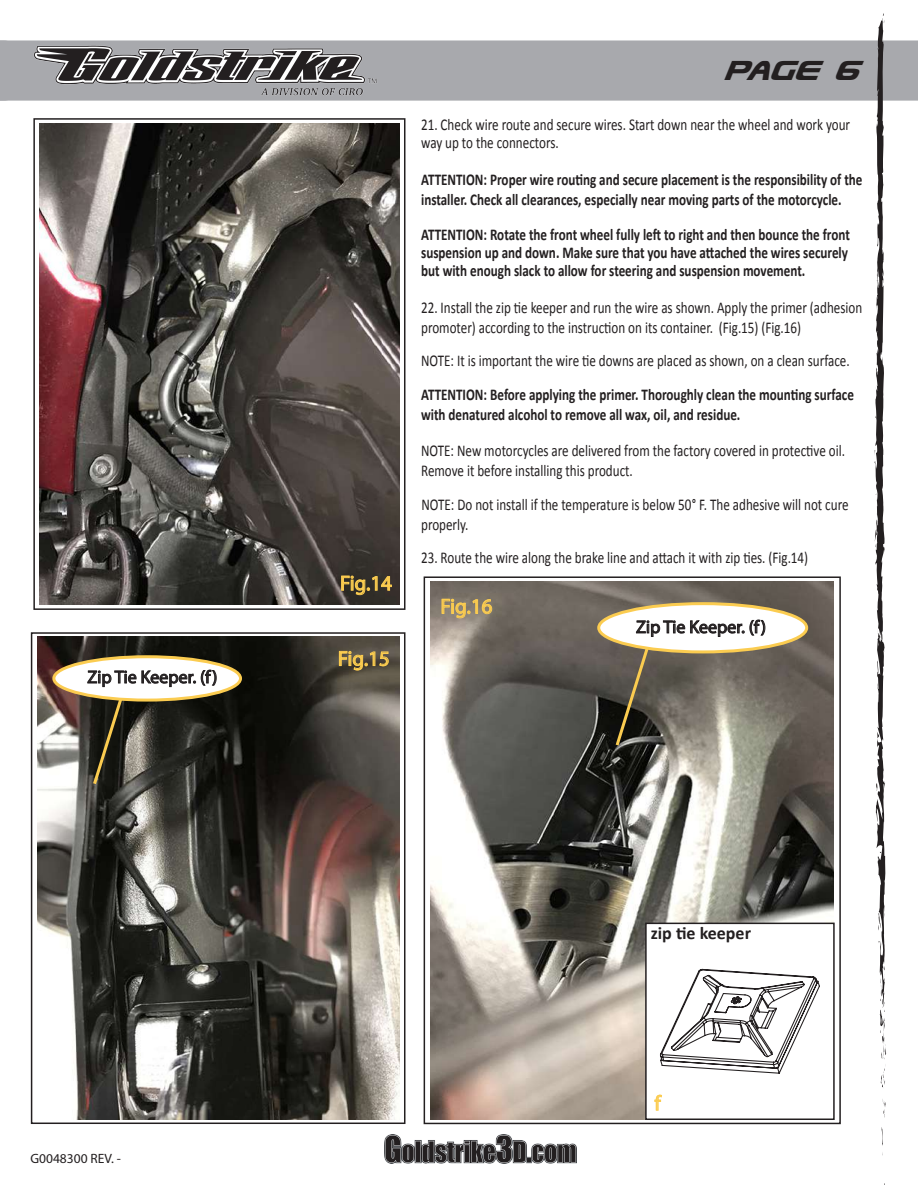
<style>
.page{position:relative;width:918px;height:1188px;background:#fff}
.page>*{position:absolute;margin:0;border:0;box-sizing:border-box;transform-origin:0 0}
.t1{font:italic 33px "Usuzi";color:#231f20}
.t2{font:21px "Myriad Pro";color:#fbcc50}
.t3{font:18px "Myriad Pro";color:#231f20}
.t4{font:700 18px "Calibri";color:#231f20}
.t5{font:16.5px/19.8px "Calibri";color:#231f20;scale:.79 1}
.t6{font:700 16.5px/19.8px "Calibri";color:#231f20;scale:.79 1}
.t7{font:13.5px "Myriad Pro";color:#231f20}
</style>
<div class="page">
<img style="left:39px;top:239px;width:361px;height:366px">
<svg style="left:341px;top:576px;width:51px;height:20px"></svg>
<img style="left:37px;top:637px;width:362px;height:483px">
<div style="left:31px;top:632px;width:374px;height:492px;border:2px solid #231f20"></div>
<svg style="left:339px;top:651px;width:50px;height:20px"></svg>
<div style="left:54px;top:657px;width:187px;height:43px;background:#fff;border-radius:50%"></div>
<div style="left:52px;top:655px;width:190px;height:47px;border:3px solid #fbcc50;border-radius:50%"></div>
<svg style="left:87px;top:671px;width:49px;height:116px;background:#615d51"></svg>
<svg style="left:142px;top:670px;width:75px;height:17px"></svg>
<img style="left:384px;top:1135px;width:193px;height:28px">
<div style="left:0;top:40px;width:918px;height:61px;background:#a8a9ad"></div>
<svg style="left:881px;top:1127px;width:2px;height:29px"></svg>
<svg style="left:883px;top:1101px;width:3px;height:17px"></svg>
<svg style="left:875px;top:13px;width:11px;height:1075px"></svg>
<img style="left:20px;top:40px;width:390px;height:199px">
<img style="left:431px;top:581px;width:403px;height:538px">
<div style="left:424px;top:576px;width:417px;height:548px;border:2px solid #231f20"></div>
<svg style="left:442px;top:599px;width:50px;height:20px"></svg>
<div style="left:599px;top:604px;width:208px;height:48px;background:#fff;border-radius:50%"></div>
<div style="left:597px;top:602px;width:211px;height:51px;border:3px solid #fbcc50;border-radius:50%"></div>
<svg style="left:613px;top:620px;width:131px;height:129px"></svg>
<svg style="left:750px;top:620px;width:15px;height:16px"></svg>
<div style="left:645px;top:923px;width:190px;height:197px;background:#fff;border:2px solid #231f20"></div>
<svg style="left:660px;top:968px;width:160px;height:106px"></svg>
<svg style="left:654px;top:1095px;width:8px;height:16px"></svg>
<p class="t3" style="left:87px;top:666px;width:132px">Zip Tie Keeper. (f)</p>
<p class="t7" style="left:30px;top:1150px;width:92px">G0048300 REV. -</p>
<p class="t2" style="left:340px;top:570px;width:53px">Fig.14</p>
<p class="t2" style="left:338px;top:646px;width:53px">Fig.15</p>
<h1 class="t1" style="left:724px;top:53px;width:136px">Page 6</h1>
<p class="t5" style="left:421px;top:116px;width:545px;line-height:18.3px">21. Check wire route and secure wires. Start down near the wheel and work your way up to the connectors.</p>
<p class="t6" style="left:421px;top:170px;width:560px">ATTENTION: Proper wire routing and secure placement is the responsibility of the installer. Check all clearances, especially near moving parts of the motorcycle.</p>
<p class="t6" style="left:421px;top:225px;width:544px;line-height:18.3px;text-align:justify">ATTENTION: Rotate the front wheel fully left to right and then bounce the front suspension up and down. Make sure that you have attached the wires securely but with enough slack to allow for steering and suspension movement.</p>
<p class="t5" style="left:421px;top:298px;width:560px">22. Install the zip tie keeper and run the wire as shown. Apply the primer (adhesion promoter) according to the instruction on its container. (Fig.15) (Fig.16)</p>
<p class="t5" style="left:421px;top:351px;width:544px">NOTE: It is important the wire tie downs are placed as shown, on a clean surface.</p>
<p class="t6" style="left:421px;top:385px;width:549px">ATTENTION: Before applying the primer. Thoroughly clean the mounting surface with denatured alcohol to remove all wax, oil, and residue.</p>
<p class="t5" style="left:421px;top:441px;width:538px">NOTE: New motorcycles are delivered from the factory covered in protective oil.<br>Remove it before installing this product.</p>
<p class="t5" style="left:421px;top:495px;width:543px">NOTE: Do not install if the temperature is below 50° F. The adhesive will not cure properly.</p>
<p class="t5" style="left:421px;top:548px;width:491px">23. Route the wire along the brake line and attach it with zip ties. (Fig.14)</p>
<p class="t2" style="left:440px;top:593px;width:53px">Fig.16</p>
<p class="t3" style="left:636px;top:616px;width:132px">Zip Tie Keeper. (f)</p>
<p class="t4" style="left:651px;top:921px;width:102px">zip tie keeper</p>
<p class="t2" style="left:655px;top:1090px;width:8px">f</p>
</div>
